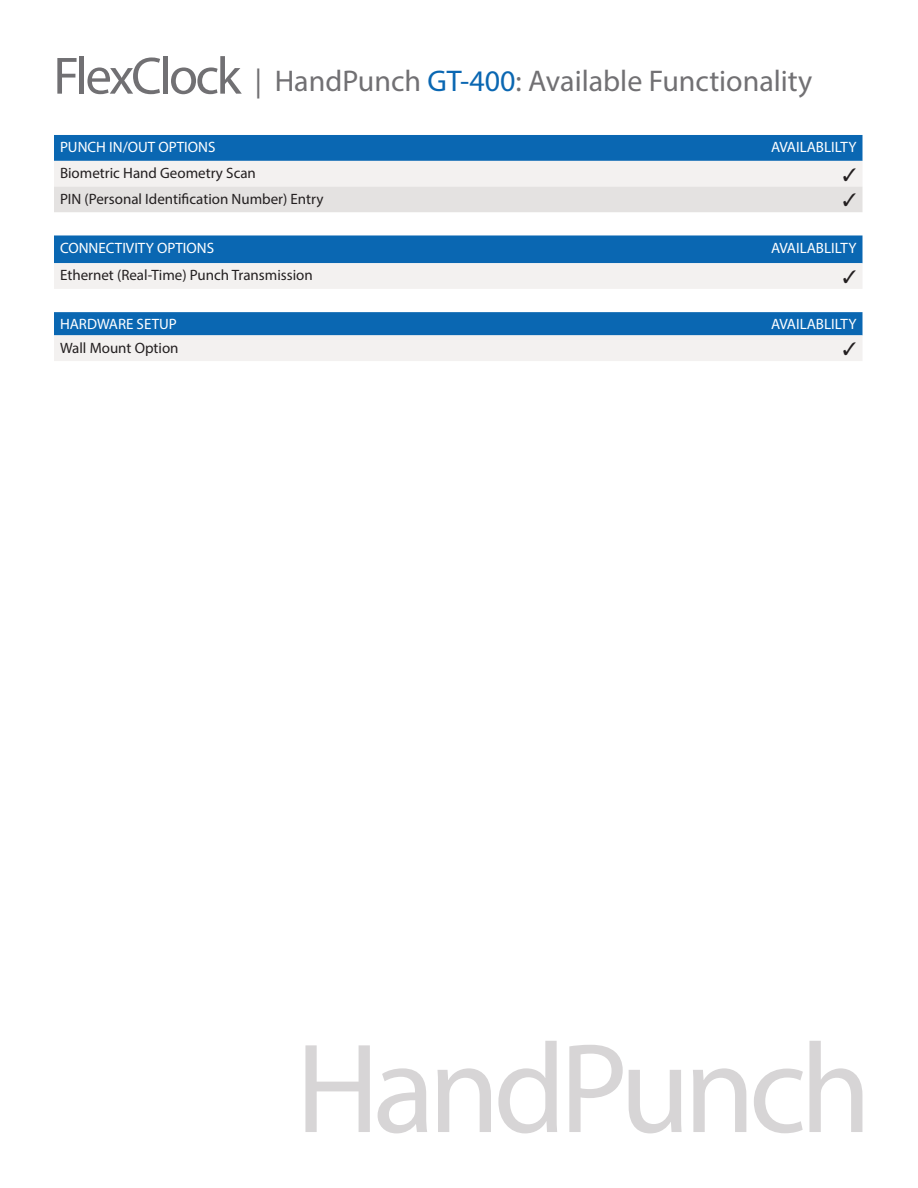
<style>
.page{position:relative;width:918px;height:1188px;background:#fff}
.page>*{position:absolute;margin:0;border:0;box-sizing:border-box;transform-origin:0 0}
.t1{font:128.55px "Myriad Pro";letter-spacing:-.05em;color:#d7d5d6}
.t2{font:30px "Myriad Pro";color:#717073}
.t3{font:15px/25.7px "Myriad Pro";color:#231f20}
.t4{font:15px "Myriad Pro";color:#fff}
.s1{color:#0a67b2}
</style>
<div class="page">
<svg style="left:57px;top:58px;width:20px;height:36px"></svg>
<div style="left:79px;top:56px;width:5px;height:38px;background:#717073"></div>
<svg style="left:87px;top:57px;width:73px;height:37px"></svg>
<div style="left:163px;top:56px;width:5px;height:38px;background:#717073"></div>
<svg style="left:171px;top:56px;width:71px;height:38px"></svg>
<svg style="left:54px;top:135px;width:809px;height:200px;fill:#0a67b2"></svg>
<svg style="left:54px;top:161px;width:809px;height:128px;fill:#f3f1f0"></svg>
<svg style="left:844px;top:168px;width:12px;height:13px"></svg>
<div style="left:54px;top:187px;width:809px;height:25px;background:#e4e2e1"></div>
<svg style="left:844px;top:270px;width:12px;height:13px"></svg>
<div style="left:54px;top:335px;width:809px;height:26px;background:#f3f1f0"></div>
<h2 class="t2" style="left:255px;top:70px;width:559px">| HandPunch <span class="s1">GT-400</span>: Available Functionality</h2>
<p class="t4" style="left:60px;top:141px;width:157px">PUNCH IN/OUT OPTIONS</p>
<p class="t4" style="left:771px;top:141px;width:87px">AVAILABLILTY</p>
<p class="t3" style="left:60px;top:161px;width:265px">Biometric Hand Geometry Scan<br>PIN (Personal Identification Number) Entry</p>
<p class="t4" style="left:60px;top:242px;width:156px">CONNECTIVITY OPTIONS</p>
<p class="t4" style="left:771px;top:242px;width:87px">AVAILABLILTY</p>
<p class="t3" style="left:60px;top:264px;width:254px">Ethernet (Real-Time) Punch Transmission</p>
<p class="t4" style="left:60px;top:319px;width:118px">HARDWARE SETUP</p>
<p class="t4" style="left:771px;top:319px;width:87px">AVAILABLILTY</p>
<p class="t3" style="left:60px;top:336px;width:120px">Wall Mount Option</p>
<h1 class="t1" style="left:296px;top:1040px;width:577px">HandPunch</h1>
</div>
